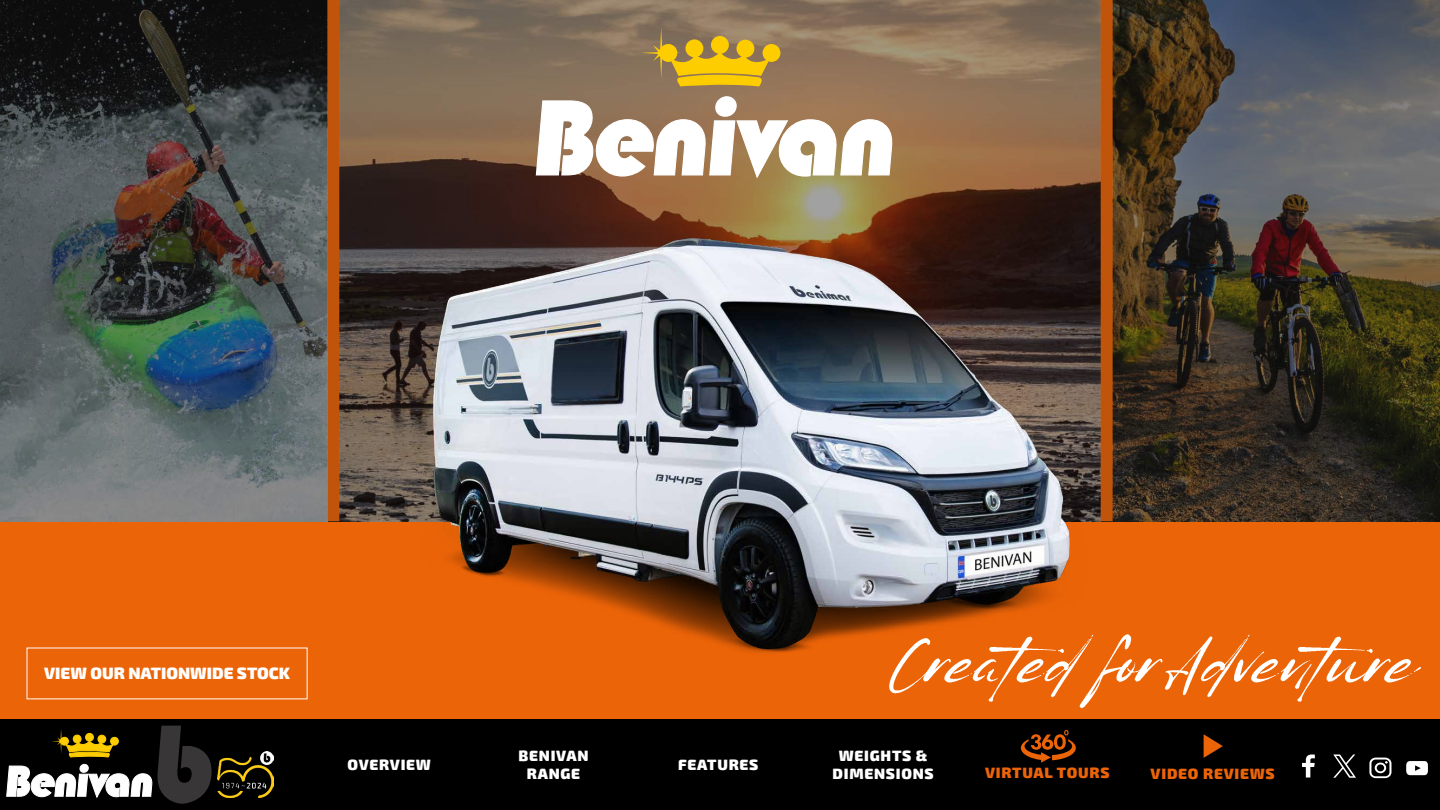
<style>
.page{position:relative;width:1440px;height:810px;background:#fff}
.page>*{position:absolute;margin:0;border:0;box-sizing:border-box;transform-origin:0 0}
.t1{font:63.82px "Lovely May Script";color:#fff}
.t2{font:900 16.5px "Exo 2";color:#fff}
.t3{font:900 15px/18px "Exo 2";letter-spacing:.05em;color:#fff;text-align:center}
.t4{font:900 15px "Exo 2";letter-spacing:.05em;color:#ec6408}
</style>
<div class="page">
<div style="left:0;top:718px;width:1440px;height:92px;background:#000"></div>
<svg style="left:1406px;top:761px;width:22px;height:14px"></svg>
<svg style="left:1369px;top:758px;width:22px;height:20px"></svg>
<svg style="left:1302px;top:755px;width:13px;height:23px"></svg>
<svg style="left:1333px;top:755px;width:23px;height:23px"></svg>
<svg style="left:1204px;top:734px;width:19px;height:24px"></svg>
<img style="left:217px;top:751px;width:57px;height:47px">
<svg style="left:6px;top:726px;width:206px;height:78px"></svg>
<svg style="left:1021px;top:730px;width:55px;height:33px"></svg>
<div style="left:0;top:521px;width:1440px;height:197px;background:#ec6408"></div>
<img style="left:339px;top:0;width:762px;height:521px">
<img style="left:0;top:0;width:327px;height:521px">
<img style="left:1113px;top:0;width:327px;height:521px">
<img style="left:332px;top:174px;width:758px;height:479px">
<div style="left:763px;top:45px;width:17px;height:16px;background:#fecd00;border-radius:50%"></div>
<div style="left:763px;top:44px;width:17px;height:18px;border:2px solid #fecd00;border-radius:50%"></div>
<svg style="left:642px;top:27px;width:130px;height:61px;background:#bd9a35"></svg>
<svg style="left:535px;top:96px;width:358px;height:84px"></svg>
<div style="left:327px;top:0;width:12px;height:521px;background:#c1540b"></div>
<div style="left:1101px;top:0;width:12px;height:521px;background:#c1540b"></div>
<p class="t2" style="left:44px;top:663px;width:247px">VIEW OUR NATIONWIDE STOCK</p>
<p class="t3" style="left:347px;top:756px;width:85px">OVERVIEW</p>
<p class="t3" style="left:519px;top:747px;width:72px">BENIVAN<br>RANGE</p>
<p class="t3" style="left:678px;top:756px;width:82px">FEATURES</p>
<h1 class="t1" style="left:886px;top:616px;width:533px">Created forAdventure</h1>
<p class="t3" style="left:833px;top:747px;width:103px">WEIGHTS &amp;<br>DIMENSIONS</p>
<p class="t4" style="left:985px;top:763px;width:126px">VIRTUAL TOURS</p>
<p class="t4" style="left:1151px;top:764px;width:126px">VIDEO REVIEWS</p>
</div>
